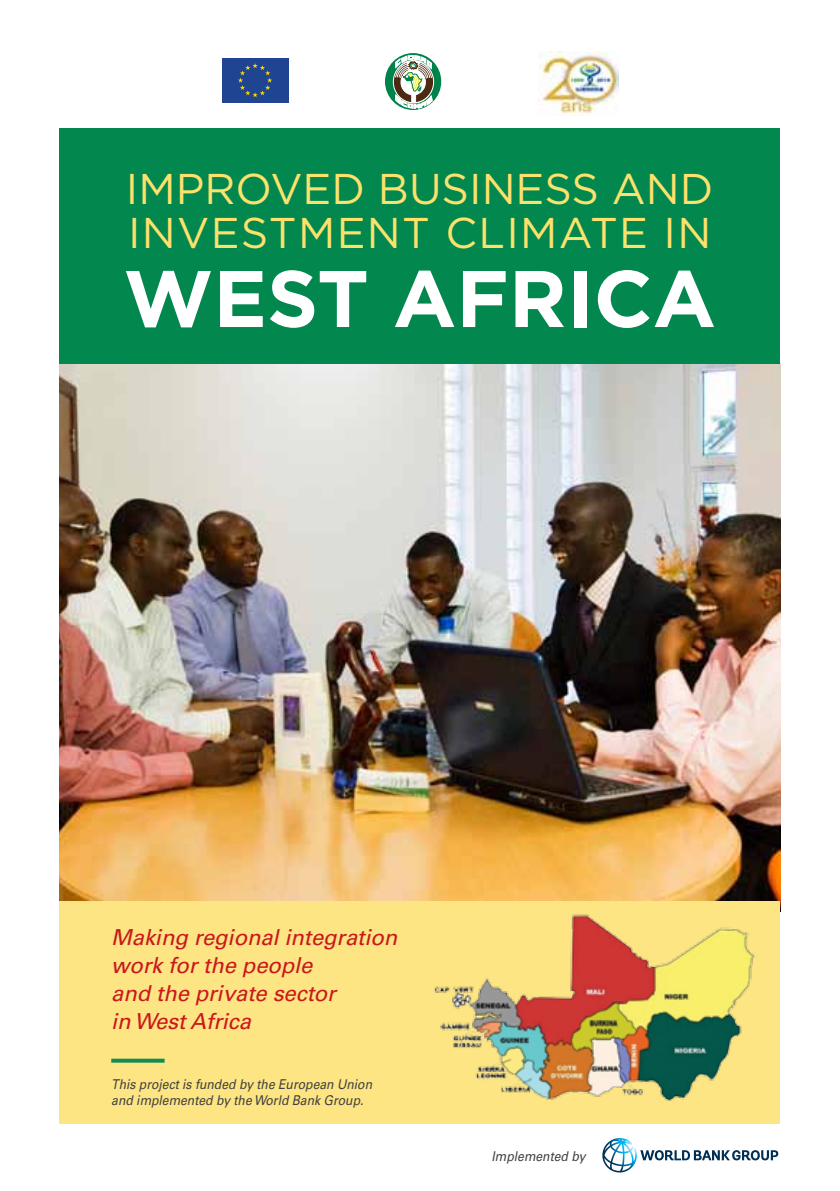
<style>
.page{position:relative;width:840px;height:1191px;background:#fff}
.page>*{position:absolute;margin:0;border:0;box-sizing:border-box;transform-origin:0 0}
.t1{font:700 80px "Gotham";color:#fff}
.t2{font:43px "Gotham";color:#fce16c}
.t3{font:43px "Gotham";letter-spacing:.03em;color:#fce16c}
.t4{font:italic 22px/28px "Univers";letter-spacing:-.005em;color:#ca171e}
.t5{font:italic 13.6px/16px "Univers";color:#414042;scale:.9 1}
</style>
<div class="page">
<img style="left:59px;top:363px;width:720px;height:538px">
<div style="left:59px;top:128px;width:720px;height:235px;background:#02884e"></div>
<div style="left:59px;top:901px;width:720px;height:222px;background:#fce582"></div>
<div style="left:385px;top:53px;width:56px;height:57px;background:#00834b;border-radius:50%"></div>
<svg style="left:392px;top:55px;width:42px;height:53px;background:#a4b49f"></svg>
<div style="left:222px;top:58px;width:66px;height:44px;background:#1f4491"></div>
<svg style="left:238px;top:63px;width:34px;height:34px"></svg>
<svg style="left:602px;top:1138px;width:175px;height:34px"></svg>
<img style="left:538px;top:51px;width:79px;height:65px">
<img style="left:432px;top:889px;width:323px;height:212px">
<svg style="left:111px;top:1058px;width:53px;height:4px"></svg>
<p class="t2" style="left:126px;top:162px;width:588px">IMPROVED BUSINESS AND</p>
<p class="t3" style="left:128px;top:206px;width:584px">INVESTMENT CLIMATE IN</p>
<p class="t1" style="left:123px;top:246px;width:593px">WEST AFRICA</p>
<p class="t4" style="left:111px;top:923px;width:287px">Making regional integration work for the people<br>and the private sector<br>in West Africa</p>
<p class="t5" style="left:111px;top:1075px;width:291px">This project is funded by the European Union and implemented by the World Bank Group.</p>
<p class="t5" style="left:491px;top:1148px;width:106px">Implemented by</p>
</div>
